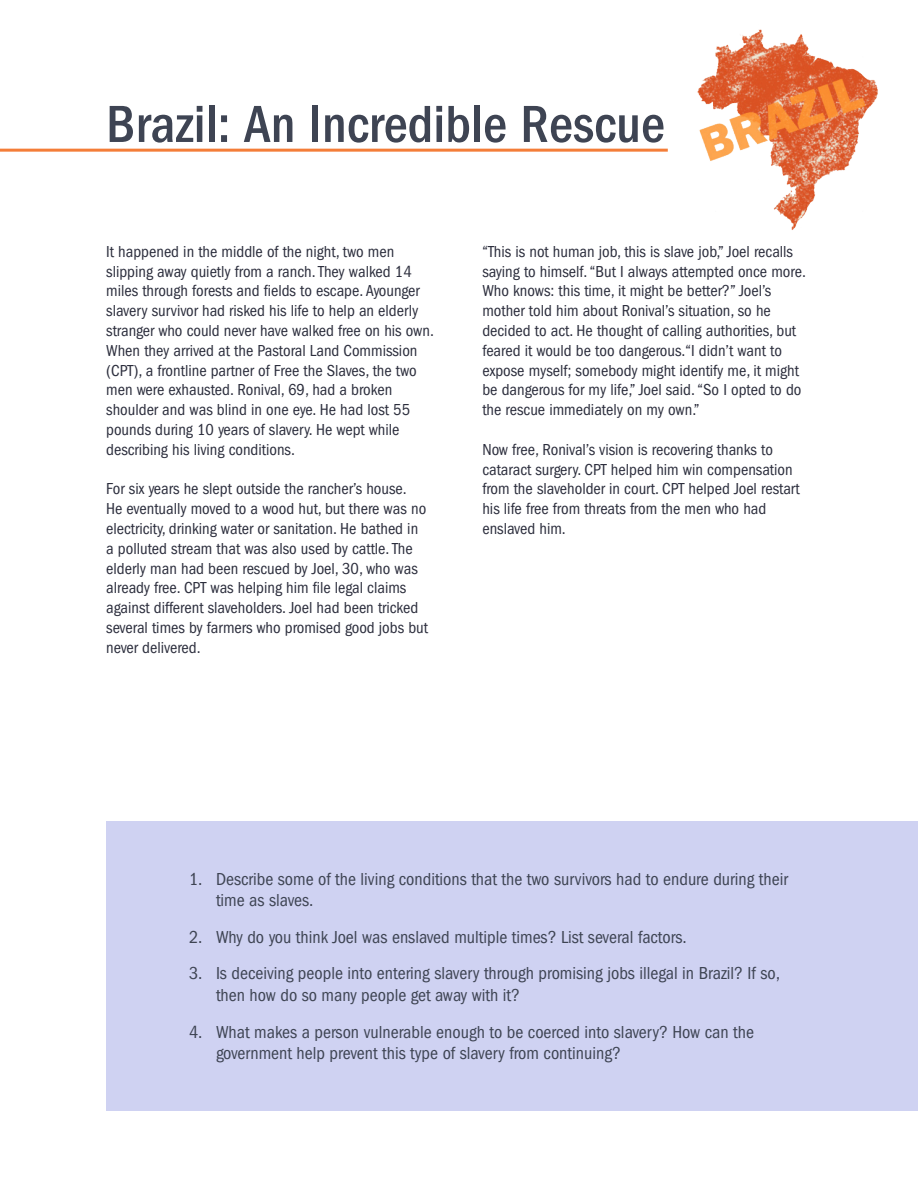
<style>
.page{position:relative;width:918px;height:1188px;background:#fff}
.page>*{position:absolute;margin:0;border:0;box-sizing:border-box;transform-origin:0 0}
.t1{font:500 condensed 54px "ITC Franklin Gothic Std";color:#3e4453}
.t2{font:condensed 18px/21.6px "ITC Franklin Gothic Std";color:#3e4453}
.t3{font:condensed 16.5px/19.8px "ITC Franklin Gothic Std";color:#2c2e3d}
</style>
<div class="page">
<div style="left:106px;top:821px;width:812px;height:290px;background:#cfd2f2"></div>
<hr style="left:0;top:149px;width:668px;height:3px;background:#f47d38">
<img style="left:697px;top:29px;width:181px;height:201px">
<p class="t1" style="left:106px;top:93px;width:560px">Brazil: An Incredible Rescue</p>
<p class="t3" style="left:106px;top:242px;width:329px">It happened in the middle of the night, two men slipping away quietly from a ranch. They walked 14 miles through forests and fields to escape. Ayounger slavery survivor had risked his life to help an elderly stranger who could never have walked free on his own.<br>When they arrived at the Pastoral Land Commission (CPT), a frontline partner of Free the Slaves, the two men were exhausted. Ronival, 69, had a broken shoulder and was blind in one eye. He had lost 55 pounds during 10 years of slavery. He wept while describing his living conditions.</p>
<p class="t3" style="left:106px;top:479px;width:323px">For six years he slept outside the rancher’s house.<br>He eventually moved to a wood hut, but there was no electricity, drinking water or sanitation. He bathed in a polluted stream that was also used by cattle. The elderly man had been rescued by Joel, 30, who was already free. CPT was helping him file legal claims against different slaveholders. Joel had been tricked several times by farmers who promised good jobs but never delivered.</p>
<p class="t3" style="left:482px;top:242px;width:325px">“This is not human job, this is slave job,” Joel recalls saying to himself. “But I always attempted once more.<br>Who knows: this time, it might be better?” Joel’s mother told him about Ronival’s situation, so he decided to act. He thought of calling authorities, but feared it would be too dangerous.“I didn’t want to expose myself; somebody might identify me, it might be dangerous for my life,” Joel said. “So I opted to do the rescue immediately on my own.”</p>
<p class="t3" style="left:482px;top:440px;width:319px">Now free, Ronival’s vision is recovering thanks to cataract surgery. CPT helped him win compensation from the slaveholder in court. CPT helped Joel restart his life free from threats from the men who had enslaved him.</p>
<p class="t2" style="left:216px;top:868px;width:574px;text-indent:-27px">1. Describe some of the living conditions that the two survivors had to endure during their time as slaves.</p>
<p class="t2" style="left:189px;top:926px;width:499px">2. Why do you think Joel was enslaved multiple times? List several factors.</p>
<p class="t2" style="left:216px;top:963px;width:566px;text-indent:-27px">3. Is deceiving people into entering slavery through promising jobs illegal in Brazil? If so, then how do so many people get away with it?</p>
<p class="t2" style="left:216px;top:1021px;width:540px;text-indent:-27px">4. What makes a person vulnerable enough to be coerced into slavery? How can the government help prevent this type of slavery from continuing?</p>
</div>
